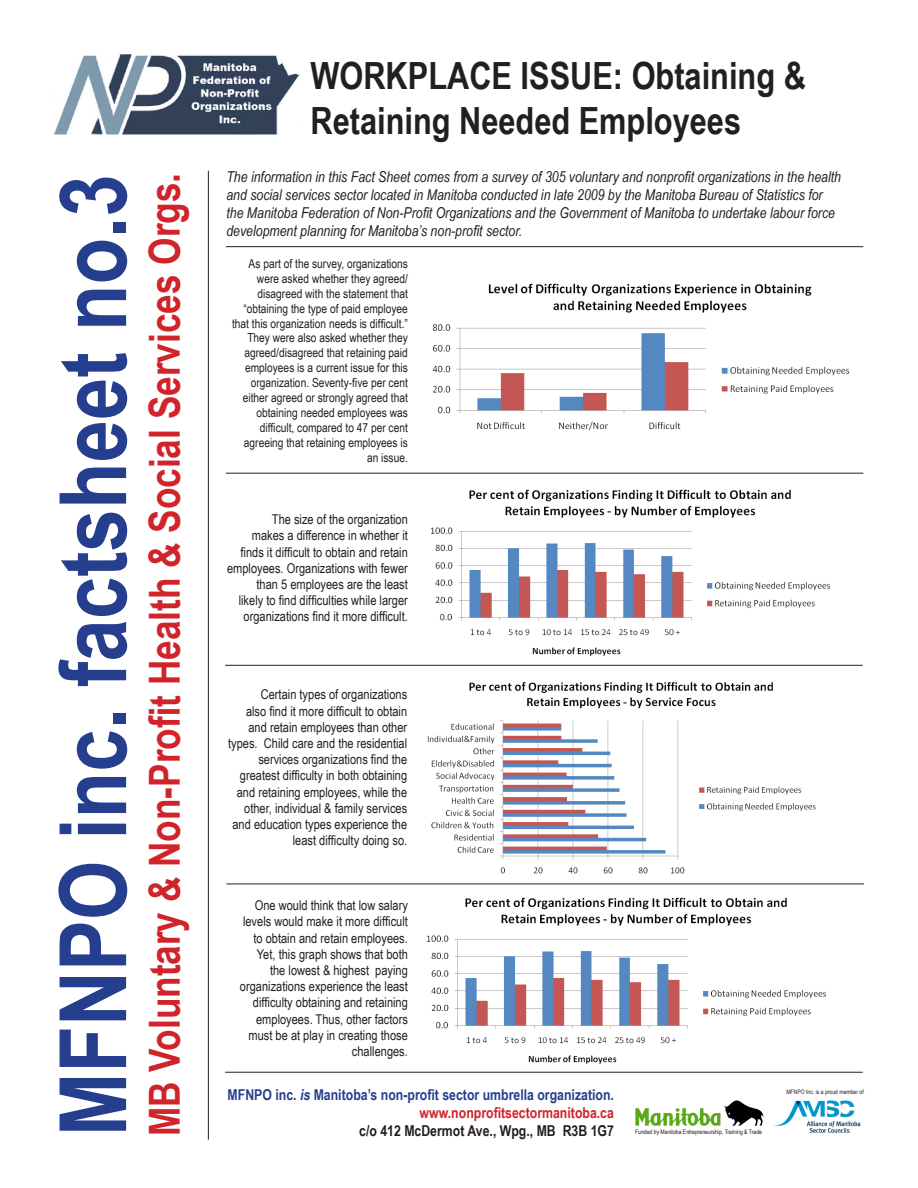
<style>
.page{position:relative;width:918px;height:1188px;background:#fff}
.page>*{position:absolute;margin:0;border:0;box-sizing:border-box;transform-origin:0 0}
.t1{font:700 93px "Arial Narrow";color:#253f8e}
.t2{font:700 42.9px "Arial Narrow";color:#d1232a}
.t3{font:700 37.5px/45px "Arial Narrow";color:#231f20}
.t4{font:italic 15px/18px "Arial Narrow";color:#231f20}
.t5{font:700 15px "Arial Narrow";color:#253f8e}
.t6{font:700 15px "Arial Narrow";color:#231f20}
.t7{font:700 15px "Arial Narrow";color:#d1232a}
.t8{font:13.5px/16.2px "Arial Narrow";color:#231f20;text-align:right}
.t9{font:12.45px/15px "Arial Narrow";color:#231f20;text-align:right}
.t10{font:6.15px "Arial Narrow";color:#231f20}
.s1{font-style:italic}
</style>
<div class="page">
<hr style="left:208px;top:171px;width:1px;height:969px;background:#231f20">
<img style="left:52px;top:54px;width:248px;height:80px">
<hr style="left:226px;top:246px;width:637px;height:1px;background:#231f20">
<hr style="left:225px;top:1072px;width:638px;height:1px;background:#231f20">
<img style="left:635px;top:1101px;width:129px;height:25px">
<img style="left:774px;top:1100px;width:87px;height:33px">
<img style="left:432px;top:283px;width:418px;height:148px">
<hr style="left:226px;top:473px;width:637px;height:1px;background:#231f20">
<img style="left:431px;top:489px;width:399px;height:167px">
<hr style="left:225px;top:665px;width:638px;height:1px;background:#231f20">
<img style="left:427px;top:682px;width:389px;height:192px">
<img style="left:427px;top:897px;width:399px;height:167px">
<hr style="left:226px;top:884px;width:638px;height:1px;background:#231f20">
<p class="t1" style="left:39px;top:1136px;width:963px;rotate:-90deg">MFNPO inc. factsheet no.3</p>
<p class="t2" style="left:140px;top:1136px;width:965px;rotate:-90deg">MB Voluntary &amp; Non-Profit Health &amp; Social Services Orgs.</p>
<p class="t3" style="left:310px;top:53px;width:497px">WORKPLACE ISSUE: Obtaining &amp;<br>Retaining Needed Employees</p>
<p class="t4" style="left:226px;top:168px;width:616px">The information in this Fact Sheet comes from a survey of 305 voluntary and nonprofit organizations in the health and social services sector located in Manitoba conducted in late 2009 by the Manitoba Bureau of Statistics for the Manitoba Federation of Non-Profit Organizations and the Government of Manitoba to undertake labour force development planning for Manitoba’s non-profit sector.</p>
<p class="t9" style="left:232px;top:256px;width:177px">As part of the survey, organizations were asked whether they agreed/ disagreed with the statement that “obtaining the type of paid employee that this organization needs is difficult.” They were also asked whether they agreed/disagreed that retaining paid employees is a current issue for this organization. Seventy-five per cent either agreed or strongly agreed that obtaining needed employees was difficult, compared to 47 per cent agreeing that retaining employees is an issue.</p>
<p class="t8" style="left:227px;top:511px;width:182px">The size of the organization<br>makes a difference in whether it finds it difficult to obtain and retain employees. Organizations with fewer than 5 employees are the least<br>likely to find difficulties while larger organizations find it more difficult.</p>
<p class="t8" style="left:228px;top:686px;width:181px">Certain types of organizations<br>also find it more difficult to obtain and retain employees than other types. Child care and the residential services organizations find the greatest difficulty in both obtaining and retaining employees, while the other, individual &amp; family services and education types experience the least difficulty doing so.</p>
<p class="t8" style="left:240px;top:897px;width:170px">One would think that low salary levels would make it more difficult to obtain and retain employees.<br>Yet, this graph shows that both the lowest &amp; highest paying organizations experience the least difficulty obtaining and retaining employees. Thus, other factors must be at play in creating those challenges.</p>
<p class="t5" style="left:228px;top:1086px;width:388px">MFNPO inc. <span class="s1">is</span> Manitoba’s non-profit sector umbrella organization.</p>
<p class="t7" style="left:420px;top:1104px;width:196px">www.nonprofitsectormanitoba.ca</p>
<p class="t6" style="left:359px;top:1122px;width:256px">c/o 412 McDermot Ave., Wpg., MB R3B 1G7</p>
<p class="t10" style="left:635px;top:1128px;width:128px">Funded by Manitoba Entrepreneurship, Training &amp; Trade</p>
<p class="t10" style="left:786px;top:1088px;width:79px">MFNPO Inc. is a proud member of</p>
</div>
